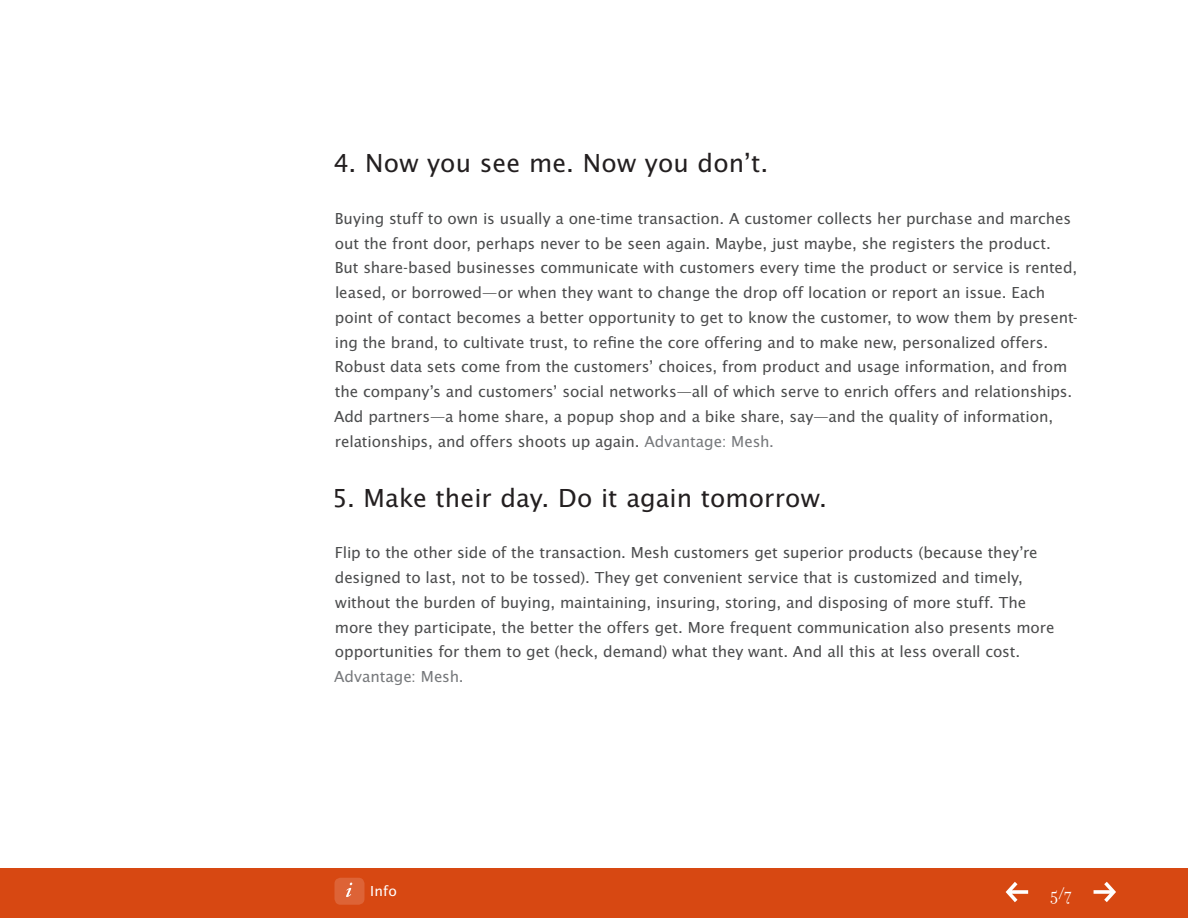
<style>
.page{position:relative;width:1188px;height:918px;background:#fff}
.page>*{position:absolute;margin:0;border:0;box-sizing:border-box;transform-origin:0 0}
.t1{font:27px "Lucida Sans EFOP";letter-spacing:.005em;color:#231f20}
.t2{font:18px "Filosofia OT";color:#fff}
.t3{font:16.5px/24.8px "Lucida Sans EFOP";letter-spacing:-.005em;color:#4b4c4d}
.t4{font:16.5px "Lucida Sans EFOP";color:#76787b}
.t5{font:15px "Lucida Sans EFOP";color:#fff}
.s1{color:#76787b}
</style>
<div class="page">
<div style="left:0;top:869px;width:1188px;height:49px;background:#d74812"></div>
<div style="left:334px;top:878px;width:30px;height:27px;background:#dd6336;border-radius:6px"></div>
<svg style="left:346px;top:883px;width:6px;height:14px"></svg>
<svg style="left:1006px;top:882px;width:22px;height:20px"></svg>
<svg style="left:1094px;top:882px;width:22px;height:20px"></svg>
<h1 class="t1" style="left:334px;top:148px;width:436px">4. Now you see me. Now you don’t.</h1>
<p class="t3" style="left:334px;top:207px;width:745px">Buying stuff to own is usually a one-time transaction. A customer collects her purchase and marches out the front door, perhaps never to be seen again. Maybe, just maybe, she registers the product.<br>But share-based businesses communicate with customers every time the product or service is rented, leased, or borrowed—or when they want to change the drop off location or report an issue. Each point of contact becomes a better opportunity to get to know the customer, to wow them by present&shy;ing the brand, to cultivate trust, to refine the core offering and to make new, personalized offers.<br>Robust data sets come from the customers’ choices, from product and usage information, and from the company’s and customers’ social networks—all of which serve to enrich offers and relationships.<br>Add partners—a home share, a popup shop and a bike share, say—and the quality of information, relationships, and offers shoots up again. <span class="s1">Advantage: Mesh.</span></p>
<h1 class="t1" style="left:332px;top:483px;width:496px">5. Make their day. Do it again tomorrow.</h1>
<p class="t3" style="left:335px;top:541px;width:721px">Flip to the other side of the transaction. Mesh customers get superior products (because they’re designed to last, not to be tossed). They get convenient service that is customized and timely, without the burden of buying, maintaining, insuring, storing, and disposing of more stuff. The more they participate, the better the offers get. More frequent communication also presents more opportunities for them to get (heck, demand) what they want. And all this at less overall cost.</p>
<p class="t4" style="left:334px;top:668px;width:131px">Advantage: Mesh.</p>
<p class="t5" style="left:370px;top:883px;width:28px">Info</p>
<p class="t2" style="left:1050px;top:884px;width:23px">5/7</p>
</div>
